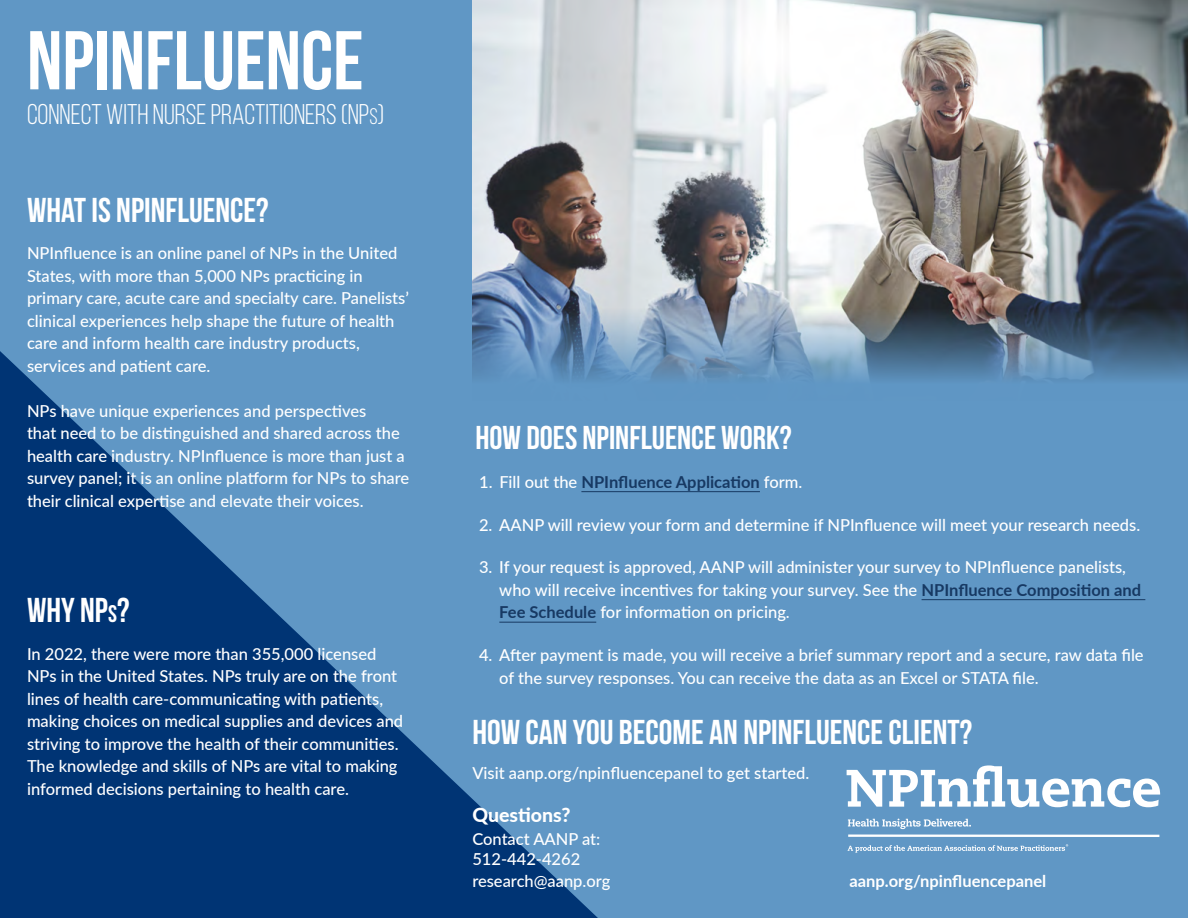
<style>
.page{position:relative;width:1188px;height:918px;background:#6097c5}
.page>*{position:absolute;margin:0;border:0;box-sizing:border-box;transform-origin:0 0}
.t1{font:700 83.1px "Bebas Neue";color:#fff}
.t2{font:700 34.5px "Bebas Neue";color:#fff}
.t3{font:700 33px "Bebas Neue";color:#fff}
.t4{font:28.5px "Bebas Neue";color:#fff}
.t5{font:800 19.5px "Lato";color:#fff}
.t6{font:500 16.5px/22.5px "Lato";color:#fff}
.t7{font:700 16.5px "Lato";color:#173963}
.t8{font:700 16.5px "Lato";color:#fff}
.s1{font-size:22.5px}
.s2{font-size:24px}
.s3{font-weight:500;color:#fff}
.s4{font-weight:700;color:#173963}
</style>
<div class="page">
<svg style="left:0;top:325px;width:624px;height:593px;background:#32679e"></svg>
<img style="left:472px;top:0;width:716px;height:400px">
<hr style="left:581px;top:491px;width:179px;height:1px;background:#173963">
<hr style="left:922px;top:599px;width:223px;height:1px;background:#173963">
<hr style="left:499px;top:622px;width:97px;height:1px;background:#173963">
<svg style="left:847px;top:765px;width:313px;height:42px"></svg>
<hr style="left:848px;top:835px;width:311px;height:2px;background:#fff">
<svg style="left:848px;top:819px;width:123px;height:10px"></svg>
<svg style="left:848px;top:844px;width:220px;height:9px;background:#84aed2"></svg>
<h1 class="t1" style="left:27px;top:15px;width:338px">NPINFLUENCE</h1>
<h3 class="t4" style="left:27px;top:98px;width:359px">CONNECT WITH NURSE PRACTITIONERS (NP<span class="s1">S</span>)</h3>
<h2 class="t2" style="left:27px;top:191px;width:243px">WHAT IS NPINFLUENCE?</h2>
<p class="t6" style="left:27px;top:241px;width:383px">NPInfluence is an online panel of NPs in the United States, with more than 5,000 NPs practicing in primary care, acute care and specialty care. Panelists’ clinical experiences help shape the future of health care and inform health care industry products, services and patient care.</p>
<p class="t6" style="left:27px;top:399px;width:384px">NPs have unique experiences and perspectives<br>that need to be distinguished and shared across the health care industry. NPInfluence is more than just a survey panel; it is an online platform for NPs to share their clinical expertise and elevate their voices.</p>
<h2 class="t2" style="left:27px;top:591px;width:104px">WHY NP<span class="s2">S</span>?</h2>
<p class="t6" style="left:27px;top:642px;width:378px">In 2022, there were more than 355,000 licensed NPs in the United States. NPs truly are on the front lines of health care-communicating with patients, making choices on medical supplies and devices and striving to improve the health of their communities.<br>The knowledge and skills of NPs are vital to making informed decisions pertaining to health care.</p>
<h3 class="t3" style="left:476px;top:420px;width:318px">HOW DOES NPINFLUENCE WORK?</h3>
<p class="t7" style="left:479px;top:470px;width:325px"><span class="s3">1. Fill out the</span> NPInfluence Application <span class="s3">form.</span></p>
<p class="t6" style="left:479px;top:513px;width:663px">2. AANP will review your form and determine if NPInfluence will meet your research needs.</p>
<p class="t6" style="left:499px;top:555px;width:643px;text-indent:-20px">3. If your request is approved, AANP will administer your survey to NPInfluence panelists, who will receive incentives for taking your survey. See the <span class="s4">NPInfluence Composition and<br>Fee Schedule</span> for information on pricing.</p>
<p class="t6" style="left:499px;top:643px;width:646px;text-indent:-20px">4. After payment is made, you will receive a brief summary report and a secure, raw data file of the survey responses. You can receive the data as an Excel or STATA file.</p>
<h2 class="t2" style="left:472px;top:713px;width:501px">HOW CAN YOU BECOME AN NPINFLUENCE CLIENT?</h2>
<p class="t6" style="left:472px;top:761px;width:339px">Visit aanp.org/npinfluencepanel to get started.</p>
<p class="t5" style="left:472px;top:801px;width:100px">Questions?</p>
<p class="t6" style="left:472px;top:828px;width:130px;line-height:19.8px">Contact AANP at:<br>512-442-4262</p>
<p class="t6" style="left:472px;top:869px;width:140px">research@aanp.org</p>
<p class="t8" style="left:849px;top:869px;width:198px">aanp.org/npinfluencepanel</p>
</div>
